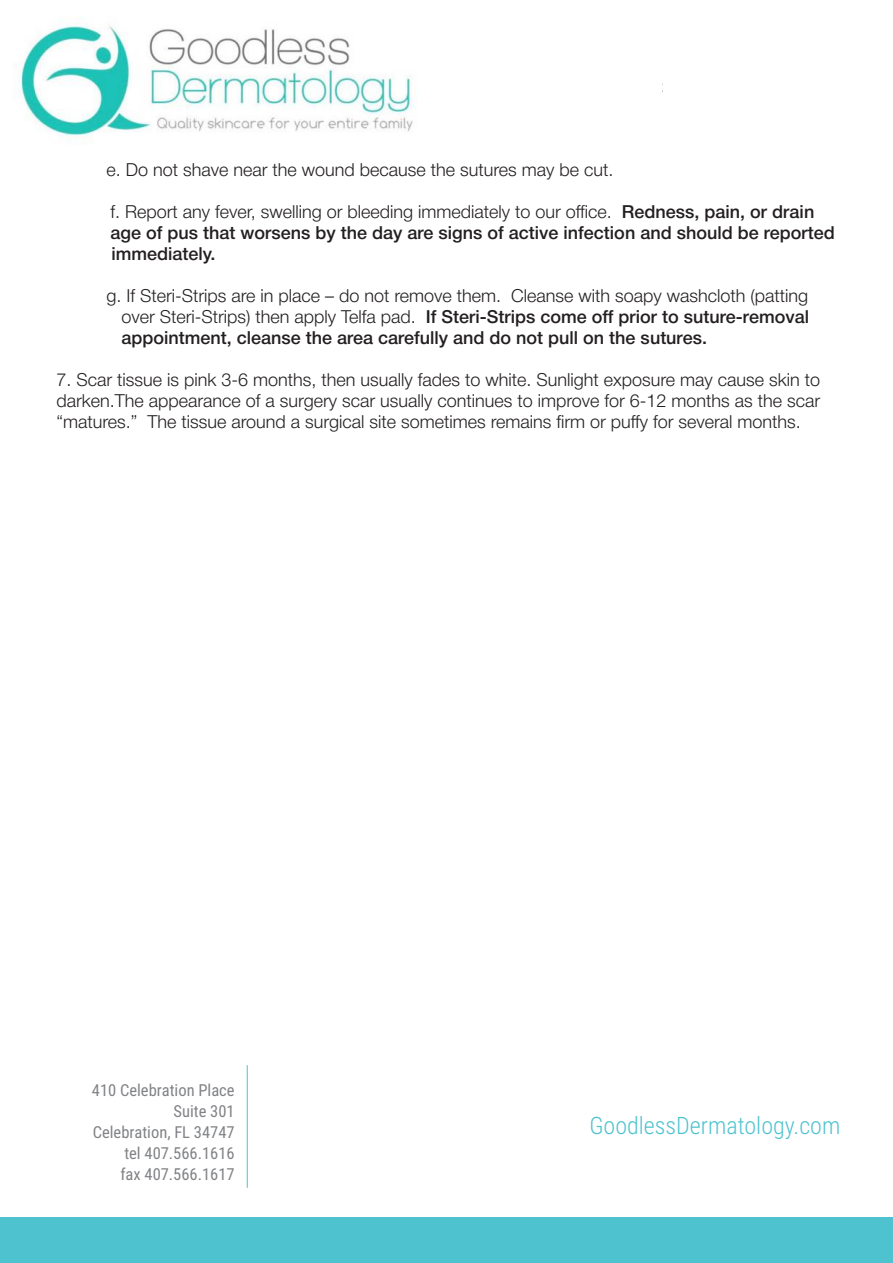
<style>
.page{position:relative;width:893px;height:1263px;background:#fff}
.page>*{position:absolute;margin:0;border:0;box-sizing:border-box;transform-origin:0 0}
.t1{font:300 24px "Roboto Condensed";color:#4ec3cf}
.t2{font:300 18px/21px "Helvetica Neue Cyr";color:#231f20;text-align:justify}
.t3{font:500 18px/21px "Helvetica Neue Cyr";color:#231f20}
.t4{font:16.5px/21px "Roboto Condensed";color:#808285;text-align:right}
.s1{font-weight:300}
.s2{font-weight:500}
</style>
<div class="page">
<div style="left:0;top:1216px;width:893px;height:47px;background:#4ec3cf"></div>
<hr style="left:247px;top:1065px;width:1px;height:123px;background:#4ec3cf">
<img style="left:13px;top:18px;width:401px;height:124px">
<p class="t2" style="left:106px;top:160px;width:509px">e. Do not shave near the wound because the sutures may be cut.</p>
<p class="t3" style="left:110px;top:202px;width:726px"><span class="s1">f. Report any fever, swelling or bleeding immediately to our office.</span> Redness, pain, or drain age of pus that worsens by the day are signs of active infection and should be reported immediately.</p>
<p class="t2" style="left:121px;top:286px;width:689px;text-indent:-15px">g. If Steri-Strips are in place – do not remove them. Cleanse with soapy washcloth (patting over Steri-Strips) then apply Telfa pad. <span class="s2">If Steri-Strips come off prior to suture-removal appointment, cleanse the area carefully and do not pull on the sutures.</span></p>
<p class="t2" style="left:56px;top:370px;width:765px">7. Scar tissue is pink 3-6 months, then usually fades to white. Sunlight exposure may cause skin to darken.The appearance of a surgery scar usually continues to improve for 6-12 months as the scar “matures.” The tissue around a surgical site sometimes remains firm or puffy for several months.</p>
<p class="t4" style="left:92px;top:1079px;width:144px">410 Celebration Place<br>Suite 301<br>Celebration, FL 34747 tel 407.566.1616<br>fax 407.566.1617</p>
<h1 class="t1" style="left:589px;top:1109px;width:252px">GoodlessDermatology.com</h1>
</div>
